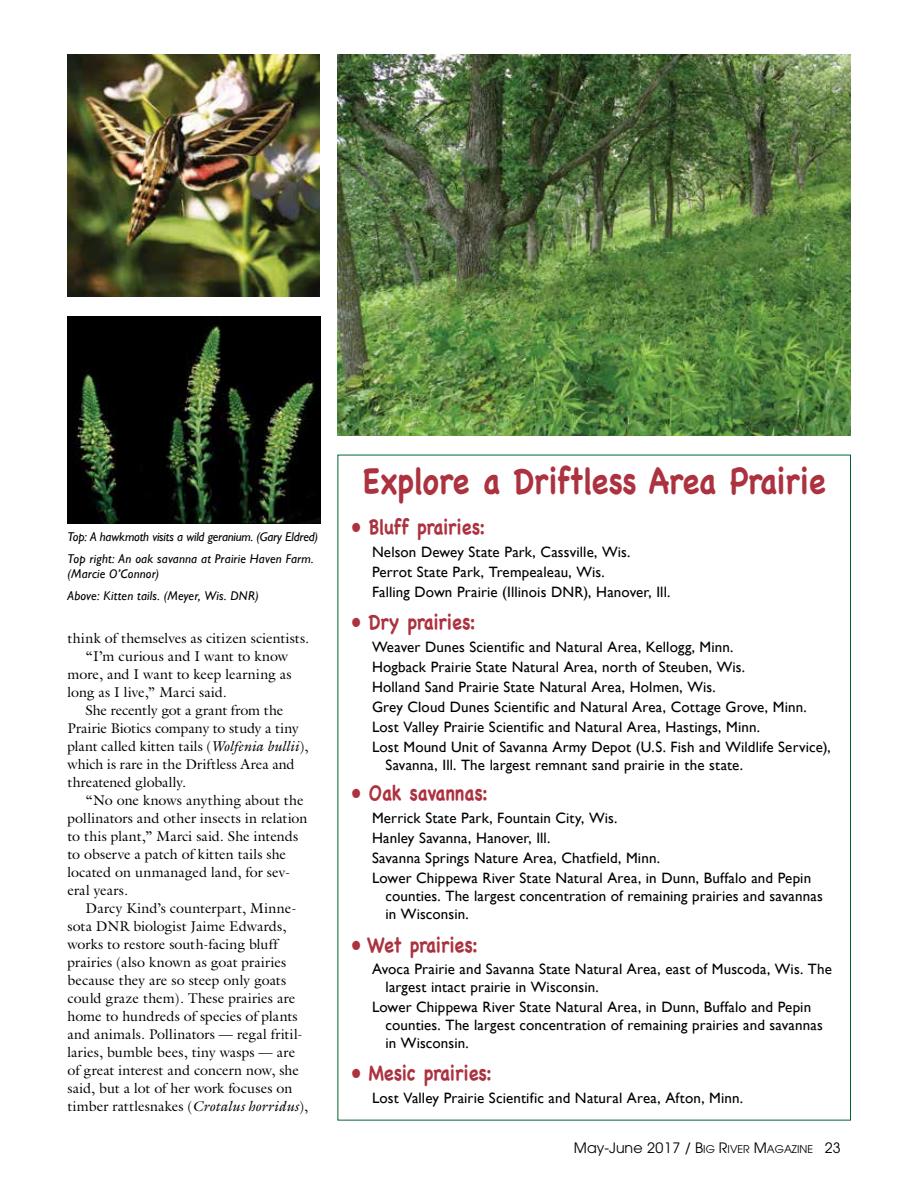
<style>
.page{position:relative;width:918px;height:1188px;background:#fff}
.page>*{position:absolute;margin:0;border:0;box-sizing:border-box;transform-origin:0 0}
.t1{font:700 36px "Chalkboard";color:#ac3240;scale:.85 1}
.t2{font:700 21px "Chalkboard";color:#ac3240;scale:.85 1}
.t3{font:15px/20.1px "Gill Sans";letter-spacing:.01em;color:#000}
.t4{font:14.25px "Galliard";letter-spacing:.005em;color:#000}
.t5{font:14.25px "Galliard";letter-spacing:.025em;color:#000}
.t6{font:italic 12.75px/21.8px "Gill Sans";letter-spacing:.01em;color:#000}
.t7{font:10.65px "Avant Garde";color:#000}
.s1{font-style:italic}
.s2{font-size:14.25px}
</style>
<div class="page">
<img style="left:338px;top:54px;width:512px;height:381px">
<img style="left:68px;top:54px;width:251px;height:243px">
<img style="left:68px;top:316px;width:253px;height:207px">
<p class="t6" style="left:68px;top:526px;width:252px">Top: A hawkmoth visits a wild geranium. (Gary Eldred)<br>Top right: An oak savanna at Prairie Haven Farm.</p>
<p class="t6" style="left:68px;top:563px;width:193px">(Marcie O’Connor)<br>Above: Kitten tails. (Meyer, Wis. DNR)</p>
<p class="t4" style="left:68px;top:629px;width:243px">think of themselves as citizen scientists.</p>
<p class="t4" style="left:86px;top:647px;width:204px">“I’m curious and I want to know</p>
<p class="t4" style="left:68px;top:665px;width:226px">more, and I want to keep learning as</p>
<p class="t4" style="left:68px;top:683px;width:161px">long as I live,” Marci said.</p>
<p class="t4" style="left:86px;top:701px;width:199px">She recently got a grant from the</p>
<p class="t4" style="left:68px;top:719px;width:233px">Prairie Biotics company to study a tiny</p>
<p class="t4" style="left:68px;top:737px;width:242px">plant called kitten tails (<span class="s1">Wolfenia bullii</span>),</p>
<p class="t4" style="left:68px;top:755px;width:229px">which is rare in the Driftless Area and</p>
<p class="t4" style="left:68px;top:773px;width:120px">threatened globally.</p>
<p class="t4" style="left:86px;top:791px;width:220px">“No one knows anything about the</p>
<p class="t4" style="left:68px;top:809px;width:242px">pollinators and other insects in relation</p>
<p class="t4" style="left:68px;top:827px;width:232px">to this plant,” Marci said. She intends</p>
<p class="t4" style="left:68px;top:845px;width:220px">to observe a patch of kitten tails she</p>
<p class="t4" style="left:68px;top:863px;width:224px">located on unmanaged land, for sev-</p>
<p class="t4" style="left:68px;top:881px;width:62px">eral years.</p>
<p class="t5" style="left:86px;top:899px;width:213px">Darcy Kind’s counterpart, Minne-</p>
<p class="t4" style="left:68px;top:917px;width:220px">sota DNR biologist Jaime Edwards,</p>
<p class="t4" style="left:68px;top:935px;width:212px">works to restore south-facing bluff</p>
<p class="t4" style="left:68px;top:953px;width:220px">prairies (also known as goat prairies</p>
<p class="t4" style="left:68px;top:971px;width:220px">because they are so steep only goats</p>
<p class="t4" style="left:68px;top:989px;width:229px">could graze them). These prairies are</p>
<p class="t4" style="left:68px;top:1007px;width:232px">home to hundreds of species of plants</p>
<p class="t4" style="left:68px;top:1025px;width:237px">and animals. Pollinators — regal fritil-</p>
<p class="t4" style="left:68px;top:1043px;width:229px">laries, bumble bees, tiny wasps — are</p>
<p class="t4" style="left:68px;top:1061px;width:233px">of great interest and concern now, she</p>
<p class="t4" style="left:68px;top:1079px;width:226px">said, but a lot of her work focuses on</p>
<p class="t4" style="left:68px;top:1097px;width:242px">timber rattlesnakes (<span class="s1">Crotalus horridus</span>),</p>
<h1 class="t1" style="left:363px;top:459px;width:546px">Explore a Driftless Area Prairie</h1>
<h2 class="t2" style="left:352px;top:515px;width:159px">• Bluff prairies:</h2>
<p class="t3" style="left:372px;top:541px;width:300px">Nelson Dewey State Park, Cassville, Wis.<br>Perrot State Park, Trempealeau, Wis.<br>Falling Down Prairie (Illinois DNR), Hanover, Ill.</p>
<h2 class="t2" style="left:352px;top:610px;width:147px">• Dry prairies:</h2>
<p class="t3" style="left:372px;top:636px;width:460px">Weaver Dunes Scientific and Natural Area, Kellogg, Minn.<br>Hogback Prairie State Natural Area, north of Steuben, Wis.<br>Holland Sand Prairie State Natural Area, Holmen, Wis.<br>Grey Cloud Dunes Scientific and Natural Area, Cottage Grove, Minn.<br>Lost Valley Prairie Scientific and Natural Area, Hastings, Minn.<br>Lost Mound Unit of Savanna Army Depot (U.S. Fish and Wildlife Service),</p>
<p class="t3" style="left:386px;top:755px;width:359px">Savanna, Ill. The largest remnant sand prairie in the state.</p>
<h2 class="t2" style="left:352px;top:781px;width:162px">• Oak savannas:</h2>
<p class="t3" style="left:372px;top:808px;width:441px">Merrick State Park, Fountain City, Wis.<br>Hanley Savanna, Hanover, Ill.<br>Savanna Springs Nature Area, Chatfield, Minn.<br>Lower Chippewa River State Natural Area, in Dunn, Buffalo and Pepin</p>
<p class="t3" style="left:386px;top:887px;width:439px;line-height:18px">counties. The largest concentration of remaining prairies and savannas in Wisconsin.</p>
<h2 class="t2" style="left:352px;top:932px;width:150px">• Wet prairies:</h2>
<p class="t3" style="left:386px;top:960px;width:448px;line-height:18px;text-indent:-14px">Avoca Prairie and Savanna State Natural Area, east of Muscoda, Wis. The largest intact prairie in Wisconsin.</p>
<p class="t3" style="left:386px;top:998px;width:439px;line-height:18px;text-indent:-14px">Lower Chippewa River State Natural Area, in Dunn, Buffalo and Pepin counties. The largest concentration of remaining prairies and savannas in Wisconsin.</p>
<h2 class="t2" style="left:352px;top:1061px;width:167px">• Mesic prairies:</h2>
<p class="t3" style="left:372px;top:1088px;width:373px">Lost Valley Prairie Scientific and Natural Area, Afton, Minn.</p>
<p class="t7" style="left:574px;top:1143px;width:268px"><span class="s2">May-June</span> <span class="s2">2017</span> <span class="s2">/</span> <span class="s2">B</span>IG <span class="s2">R</span>IVER <span class="s2">M</span>AGAZINE <span class="s2">23</span></p>
</div>
